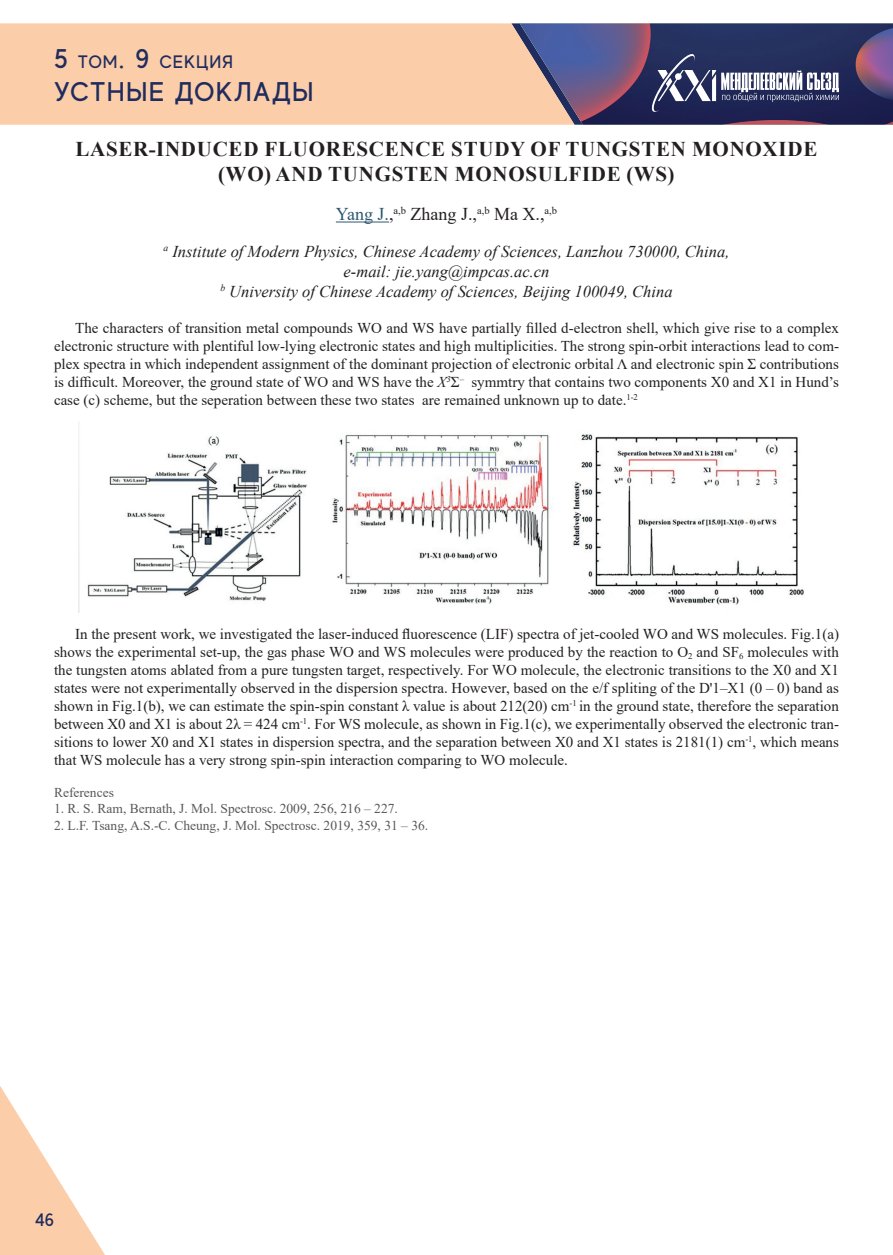
<style>
.page{position:relative;width:893px;height:1255px;background:#fff}
.page>*{position:absolute;margin:0;border:0;box-sizing:border-box;transform-origin:0 0}
.t1{font:500 27px "MADE Evolve Sans";letter-spacing:.05em;color:#1f2c5d}
.t2{font:700 21px/25.2px "Times New Roman";letter-spacing:.035em;color:#231f20;text-align:center}
.t3{font:18px "Times New Roman";color:#231f20}
.t4{font:500 18px "MADE Evolve Sans";letter-spacing:.05em;color:#1f2c5d}
.t5{font:italic 16.5px/19.8px "Times New Roman";color:#231f20;text-align:center}
.t6{font:15px/18px "Times New Roman";color:#231f20;text-align:justify}
.t7{font:13.5px "Times New Roman";color:#57585a}
.s1{font-size:27px}
.s2{color:#2e576f}
.s3{font-style:italic}
</style>
<div class="page">
<div style="left:0;top:23px;width:511px;height:102px;background:#fccda9"></div>
<svg style="left:0;top:1086px;width:105px;height:168px"></svg>
<svg style="left:511px;top:23px;width:382px;height:102px;background:#575378"></svg>
<hr style="left:336px;top:221px;width:53px;height:1px;background:#2e576f">
<img style="left:78px;top:421px;width:726px;height:191px">
<p class="t4" style="left:54px;top:51px;width:181px"><span class="s1">5</span> ТОМ<span class="s1">. 9</span> СЕКЦИЯ</p>
<h1 class="t1" style="left:54px;top:74px;width:261px">УСТНЫЕ ДОКЛАДЫ</h1>
<h2 class="t2" style="left:75px;top:136px;width:743px">LASER-INDUCED FLUORESCENCE STUDY OF TUNGSTEN MONOXIDE (WO) AND TUNGSTEN MONOSULFIDE (WS)</h2>
<p class="t3" style="left:336px;top:201px;width:223px"><span class="s2">Yang J.</span>,<sup>a,b</sup> Zhang J.,<sup>a,b</sup> Ma X.,<sup>a,b</sup></p>
<p class="t5" style="left:164px;top:241px;width:567px"><sup>a</sup> Institute of Modern Physics, Chinese Academy of Sciences, Lanzhou 730000, China, e-mail: jie.yang@impcas.ac.cn<br><sup>b</sup> University of Chinese Academy of Sciences, Beijing 100049, China</p>
<p class="t6" style="left:54px;top:318px;width:786px;text-indent:21px">The characters of transition metal compounds WO and WS have partially filled d-electron shell, which give rise to a complex electronic structure with plentiful low-lying electronic states and high multiplicities. The strong spin-orbit interactions lead to com&shy;plex spectra in which independent assignment of the dominant projection of electronic orbital Λ and electronic spin Σ contributions is difficult. Moreover, the ground state of WO and WS have the <span class="s3">X</span><sup>3</sup>Σ<sup>–</sup> symmtry that contains two components X0 and X1 in Hund’s case (c) scheme, but the seperation between these two states are remained unknown up to date.<sup>1-2</sup></p>
<p class="t6" style="left:54px;top:624px;width:786px;text-indent:21px">In the present work, we investigated the laser-induced fluorescence (LIF) spectra of jet-cooled WO and WS molecules. Fig.1(a) shows the experimental set-up, the gas phase WO and WS molecules were produced by the reaction to O<sub>2</sub> and SF<sub>6</sub> molecules with the tungsten atoms ablated from a pure tungsten target, respectively. For WO molecule, the electronic transitions to the X0 and X1 states were not experimentally observed in the dispersion spectra. However, based on the e/f spliting of the D'1–X1 (0 – 0) band as shown in Fig.1(b), we can estimate the spin-spin constant λ value is about 212(20) cm<sup>-1</sup> in the ground state, therefore the separation between X0 and X1 is about 2λ = 424 cm<sup>-1</sup>. For WS molecule, as shown in Fig.1(c), we experimentally observed the electronic tran&shy;sitions to lower X0 and X1 states in dispersion spectra, and the separation between X0 and X1 states is 2181(1) cm<sup>-1</sup>, which means that WS molecule has a very strong spin-spin interaction comparing to WO molecule.</p>
<p class="t7" style="left:54px;top:783px;width:61px">References</p>
<p class="t7" style="left:54px;top:799px;width:345px">1. R. S. Ram, Bernath, J. Mol. Spectrosc. 2009, 256, 216 – 227.</p>
<p class="t7" style="left:54px;top:815px;width:376px">2. L.F. Tsang, A.S.-C. Cheung, J. Mol. Spectrosc. 2019, 359, 31 – 36.</p>
<p class="t4" style="left:35px;top:1208px;width:21px">46</p>
</div>
